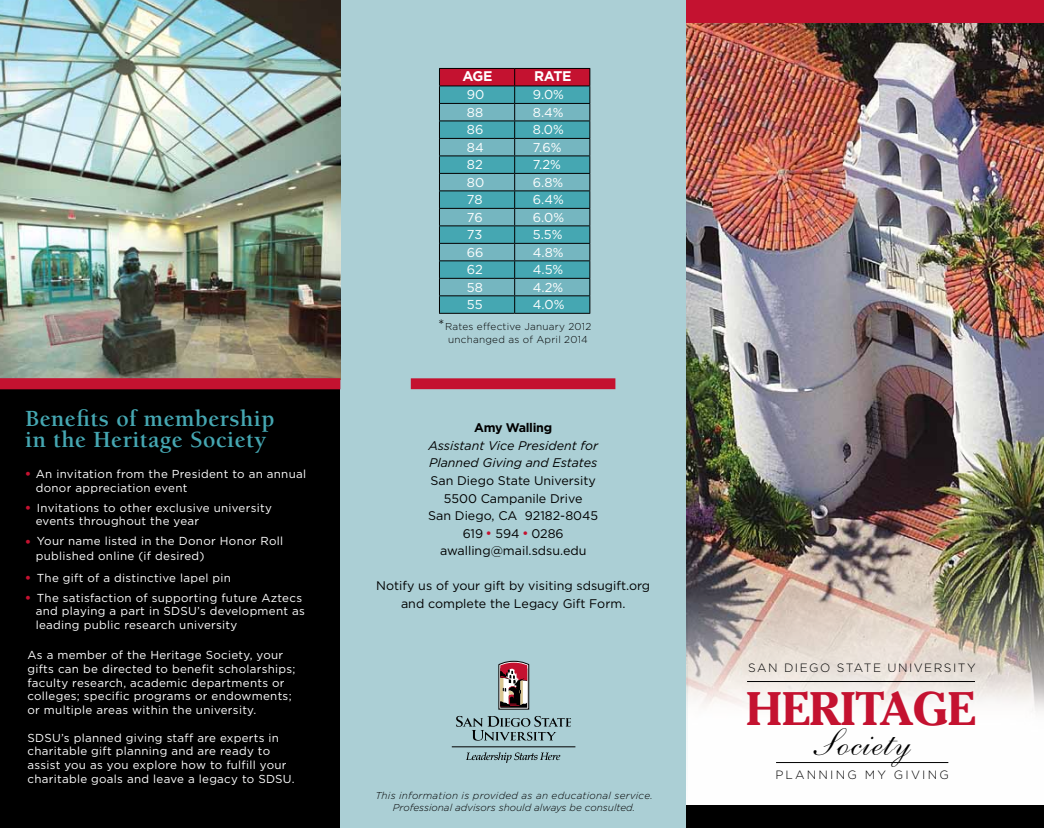
<style>
.page{position:relative;width:1044px;height:828px;background:#fff}
.page>*{position:absolute;margin:0;border:0;box-sizing:border-box;transform-origin:0 0}
.t1{font:700 46.75px "Cheltenham";letter-spacing:-.015em;color:#c41230}
.t2{font:38.5px "Shelley Andante Script";letter-spacing:.025em;color:#000}
.t3{font:700 23.75px/21.2px "Berkeley";letter-spacing:.02em;color:#45a7b2}
.t4{font:700 14px "Gotham";letter-spacing:-.025em;color:#fff}
.t5{font:12.88px/17.5px "Gotham";color:#fff}
.t6{font:12.5px/17.5px "Gotham";color:#000;text-align:center}
.t7{font:italic 12.5px/17.5px "Gotham";color:#000}
.t8{font:700 12.5px "Gotham";letter-spacing:-.025em;color:#000}
.t9{font:300 12px "Gotham";letter-spacing:.12em;color:#000}
.t10{font:300 12px "Gotham";letter-spacing:.18em;color:#000}
.t11{font:11.5px/13.8px "Gotham";letter-spacing:.025em;color:#fff}
.t12{font:italic 300 10px/12.5px "Gotham";letter-spacing:.005em;color:#000;text-align:center}
.t13{font:300 10px/12.5px "Gotham";letter-spacing:.02em;color:#000}
.s1{font-size:15px;color:#c41230}
.s2{font-size:15px}
.s3{font-size:13.75px;color:#c41230}
</style>
<div class="page">
<div style="left:339px;top:0;width:349px;height:827px;background:#abcfd5"></div>
<div style="left:0;top:364px;width:340px;height:463px;background:#000"></div>
<img style="left:686px;top:23px;width:357px;height:520px">
<img style="left:0;top:0;width:340px;height:378px">
<div style="left:0;top:378px;width:340px;height:11px;background:#c41230"></div>
<div style="left:410px;top:378px;width:205px;height:11px;background:#c41230"></div>
<div style="left:686px;top:0;width:357px;height:23px;background:#c41230"></div>
<img style="left:686px;top:543px;width:357px;height:262px">
<div style="left:685px;top:805px;width:358px;height:22px;background:#000"></div>
<hr style="left:775px;top:762px;width:173px;height:1px;background:#000">
<svg style="left:456px;top:715px;width:115px;height:25px"></svg>
<svg style="left:498px;top:660px;width:31px;height:49px;background:#956c6e"></svg>
<hr style="left:451px;top:746px;width:124px;height:1px;background:#000">
<svg style="left:466px;top:752px;width:94px;height:10px"></svg>
<div style="left:440px;top:68px;width:149px;height:18px;background:#c41230"></div>
<div style="left:439px;top:86px;width:150px;height:227px;background:#45a7b2"></div>
<div style="left:439px;top:243px;width:150px;height:17px;background:#75b6c0"></div>
<div style="left:439px;top:103px;width:150px;height:18px;background:#75b6c0"></div>
<div style="left:439px;top:139px;width:150px;height:17px;background:#75b6c0"></div>
<div style="left:439px;top:173px;width:150px;height:18px;background:#75b6c0"></div>
<div style="left:439px;top:208px;width:150px;height:18px;background:#75b6c0"></div>
<div style="left:439px;top:278px;width:150px;height:18px;background:#75b6c0"></div>
<hr style="left:439px;top:68px;width:75px;height:1px;background:#000">
<hr style="left:514px;top:68px;width:76px;height:1px;background:#000">
<hr style="left:439px;top:85px;width:75px;height:1px;background:#000">
<hr style="left:514px;top:85px;width:76px;height:1px;background:#000">
<hr style="left:439px;top:103px;width:75px;height:1px;background:#000">
<hr style="left:514px;top:103px;width:76px;height:1px;background:#000">
<hr style="left:439px;top:120px;width:75px;height:1px;background:#000">
<hr style="left:514px;top:120px;width:76px;height:1px;background:#000">
<hr style="left:439px;top:138px;width:75px;height:1px;background:#000">
<hr style="left:514px;top:138px;width:76px;height:1px;background:#000">
<hr style="left:439px;top:155px;width:75px;height:1px;background:#000">
<hr style="left:514px;top:155px;width:76px;height:1px;background:#000">
<hr style="left:439px;top:173px;width:75px;height:1px;background:#000">
<hr style="left:514px;top:173px;width:76px;height:1px;background:#000">
<hr style="left:439px;top:190px;width:75px;height:1px;background:#000">
<hr style="left:514px;top:190px;width:76px;height:1px;background:#000">
<hr style="left:439px;top:208px;width:75px;height:1px;background:#000">
<hr style="left:514px;top:208px;width:76px;height:1px;background:#000">
<hr style="left:439px;top:225px;width:75px;height:1px;background:#000">
<hr style="left:514px;top:225px;width:76px;height:1px;background:#000">
<hr style="left:439px;top:243px;width:75px;height:1px;background:#000">
<hr style="left:514px;top:243px;width:76px;height:1px;background:#000">
<hr style="left:439px;top:260px;width:75px;height:1px;background:#000">
<hr style="left:514px;top:260px;width:76px;height:1px;background:#000">
<hr style="left:439px;top:278px;width:75px;height:1px;background:#000">
<hr style="left:514px;top:278px;width:76px;height:1px;background:#000">
<hr style="left:439px;top:295px;width:75px;height:1px;background:#000">
<svg style="left:439px;top:69px;width:1px;height:244px"></svg>
<hr style="left:514px;top:295px;width:76px;height:1px;background:#000">
<svg style="left:514px;top:69px;width:1px;height:244px"></svg>
<svg style="left:589px;top:69px;width:1px;height:244px"></svg>
<hr style="left:439px;top:313px;width:75px;height:1px;background:#000">
<hr style="left:514px;top:313px;width:76px;height:1px;background:#000">
<hr style="left:746px;top:681px;width:228px;height:1px;background:#000">
<h3 class="t3" style="left:25px;top:408px;width:251px">Benefits of membership in the Heritage Society</h3>
<p class="t11" style="left:36px;top:466px;width:272px;text-indent:-11px"><span class="s1">•</span> An invitation from the President to an annual donor appreciation event</p>
<p class="t11" style="left:36px;top:500px;width:237px;text-indent:-11px"><span class="s1">•</span> Invitations to other exclusive university events throughout the year</p>
<p class="t11" style="left:36px;top:533px;width:249px;line-height:15px;text-indent:-11px"><span class="s1">•</span> Your name listed in the Donor Honor Roll published online (if desired)</p>
<p class="t11" style="left:25px;top:570px;width:208px"><span class="s1">•</span> The gift of a distinctive lapel pin</p>
<p class="t11" style="left:36px;top:590px;width:270px;text-indent:-11px"><span class="s1">•</span> The satisfaction of supporting future Aztecs and playing a part in SDSU’s development as leading public research university</p>
<p class="t11" style="left:27px;top:647px;width:269px">As a member of the Heritage Society, your gifts can be directed to benefit scholarships; faculty research, academic departments or colleges; specific programs or endowments; or multiple areas within the university.</p>
<p class="t11" style="left:27px;top:730px;width:269px">SDSU’s planned giving staff are experts in charitable gift planning and are ready to assist you as you explore how to fulfill your charitable goals and leave a legacy to SDSU.</p>
<p class="t4" style="left:462px;top:68px;width:32px">AGE</p>
<p class="t4" style="left:534px;top:68px;width:39px">RATE</p>
<p class="t5" style="left:467px;top:86px;width:19px">90<br>88<br>86<br>84<br>82<br>80<br>78<br>76<br>73<br>66<br>62<br>58<br>55</p>
<p class="t5" style="left:532px;top:86px;width:33px">9.0%<br>8.4%<br>8.0%<br>7.6%<br>7.2%<br>6.8%<br>6.4%<br>6.0%<br>5.5%<br>4.8%<br>4.5%<br>4.2%<br>4.0%</p>
<p class="t13" style="left:448px;top:320px;width:145px;text-indent:-10px"><span class="s2">*</span>Rates effective January 2012 unchanged as of April 2014</p>
<p class="t8" style="left:474px;top:420px;width:79px">Amy Walling</p>
<p class="t7" style="left:428px;top:436px;width:171px">Assistant Vice President for<br>Planned Giving and Estates</p>
<p class="t6" style="left:428px;top:471px;width:171px">San Diego State University<br>5500 Campanile Drive<br>San Diego, CA 92182-8045<br>619 <span class="s3">•</span> 594 <span class="s3">•</span> 0286 awalling@mail.sdsu.edu</p>
<p class="t6" style="left:376px;top:576px;width:275px">Notify us of your gift by visiting sdsugift.org and complete the Legacy Gift Form.</p>
<p class="t12" style="left:375px;top:788px;width:279px">This information is provided as an educational service.<br>Professional advisors should always be consulted.</p>
<p class="t9" style="left:747px;top:661px;width:229px">SAN DIEGO STATE UNIVERSITY</p>
<h1 class="t1" style="left:745px;top:678px;width:231px">HERITAGE</h1>
<h2 class="t2" style="left:814px;top:720px;width:97px">Society</h2>
<p class="t10" style="left:775px;top:768px;width:175px">PLANNING MY GIVING</p>
</div>
